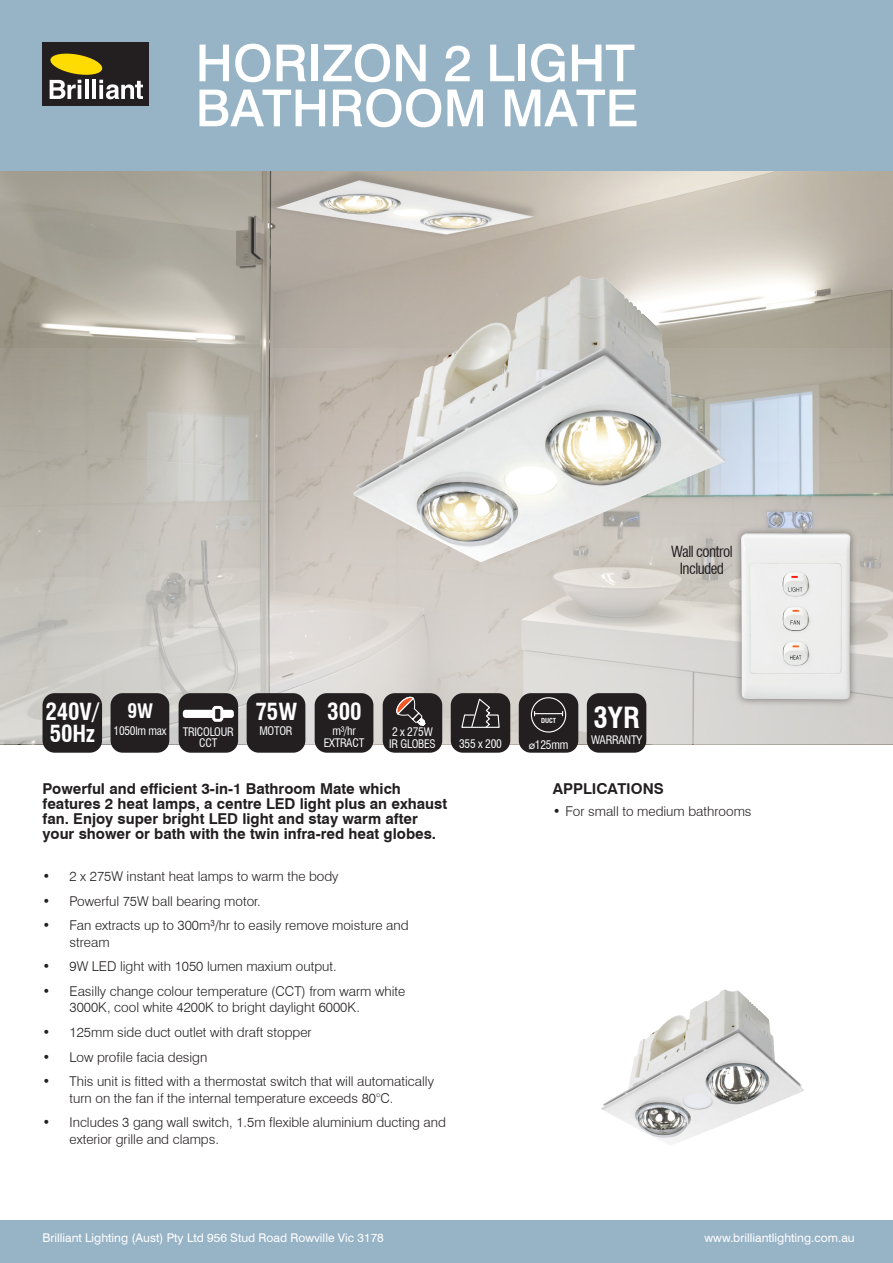
<style>
.page{position:relative;width:893px;height:1263px;background:#fff}
.page>*{position:absolute;margin:0;border:0;box-sizing:border-box;transform-origin:0 0}
.t1{font:500 51px/45px "Swiss 721 BT";color:#fff}
.Icon_main{font:700 condensed 28.5px "Swiss 721 BT";color:#fff}
.Icon_main-2{font:700 condensed 22.95px "Swiss 721 BT";letter-spacing:-.005em;color:#fff}
.Icon_main-3{font:700 condensed 19.5px "Swiss 721 BT";color:#fff}
.body_text{font:700 15px/15px "Swiss 721 BT";color:#231f20}
.icons_small{font:condensed 15px "Swiss 721 BT";letter-spacing:-.035em;color:#231f20}
.features_bullets{font:700 15px "Swiss 721 BT";color:#231f20}
.t2{font:300 13.5px/16.2px "Swiss 721 BT";color:#231f20}
.t3{font:12px "Swiss 721 BT";color:#fff}
.icon_2nd{font:condensed 11.55px/11.6px "Swiss 721 BT";letter-spacing:-.02em;color:#fff;text-align:center}
.icons_small-2{font:700 condensed 6.75px "Swiss 721 BT";color:#fff}
.s1{font-family:"Futura Std";font-stretch:normal}
.s2{font-weight:400;font-stretch:condensed}
</style>
<div class="page">
<img style="left:0;top:170px;width:893px;height:575px">
<svg style="left:0;top:348px;width:893px;height:395px;background:#c7c4be"></svg>
<div style="left:0;top:0;width:893px;height:170px;background:#97b3c6"></div>
<div style="left:43px;top:43px;width:106px;height:63px;background:#231f20"></div>
<svg style="left:50px;top:53px;width:93px;height:46px"></svg>
<div style="left:587px;top:693px;width:59px;height:60px;background:#231f20;border-radius:12px"></div>
<div style="left:0;top:1220px;width:893px;height:43px;background:#97b3c6"></div>
<div style="left:315px;top:693px;width:58px;height:60px;background:#231f20;border-radius:12px"></div>
<div style="left:247px;top:693px;width:58px;height:60px;background:#231f20;border-radius:12px"></div>
<div style="left:733px;top:525px;width:125px;height:182px;background:#231f20;opacity:.5"></div>
<img style="left:741px;top:533px;width:109px;height:167px">
<div style="left:383px;top:693px;width:59px;height:60px;background:#231f20;border-radius:12px"></div>
<div style="left:519px;top:693px;width:59px;height:60px;background:#231f20;border-radius:12px"></div>
<div style="left:531px;top:697px;width:35px;height:35px;border:1px solid #fff;border-radius:50%"></div>
<svg style="left:534px;top:711px;width:29px;height:5px"></svg>
<div style="left:451px;top:693px;width:59px;height:60px;background:#231f20;border-radius:12px"></div>
<svg style="left:461px;top:698px;width:39px;height:30px"></svg>
<div style="left:179px;top:693px;width:59px;height:60px;background:#231f20;border-radius:12px"></div>
<div style="left:183px;top:710px;width:51px;height:8px;background:#fff;border-radius:3px"></div>
<div style="left:214px;top:707px;width:8px;height:13px;background:#231f20;border-radius:2px"></div>
<div style="left:212px;top:706px;width:11px;height:16px;border:3px solid #fff;border-radius:2px"></div>
<div style="left:43px;top:693px;width:59px;height:60px;background:#231f20;border-radius:12px"></div>
<div style="left:111px;top:693px;width:58px;height:60px;background:#231f20;border-radius:12px"></div>
<svg style="left:396px;top:696px;width:30px;height:30px"></svg>
<img style="left:601px;top:989px;width:203px;height:154px">
<img style="left:353px;top:276px;width:372px;height:286px">
<p class="t1" style="left:196px;top:40px;width:444px">HORIZON 2 LIGHT<br>BATHROOM MATE</p>
<p class="icons_small" style="left:671px;top:542px;width:63px">Wall control</p>
<p class="icons_small" style="left:680px;top:560px;width:46px">Included</p>
<p class="Icon_main-2" style="left:45px;top:698px;width:55px">240V/</p>
<p class="Icon_main-2" style="left:50px;top:720px;width:47px">50Hz</p>
<p class="Icon_main-3" style="left:128px;top:699px;width:27px">9W</p>
<p class="icon_2nd" style="left:113px;top:725px;width:54px">1050lm max</p>
<p class="icon_2nd" style="left:183px;top:726px;width:53px">TRICOLOUR<br>CCT</p>
<p class="Icon_main-2" style="left:256px;top:698px;width:43px">75W</p>
<p class="icon_2nd" style="left:259px;top:725px;width:35px">MOTOR</p>
<p class="Icon_main-2" style="left:327px;top:698px;width:36px">300</p>
<p class="icon_2nd" style="left:332px;top:725px;width:25px">m³/hr</p>
<p class="icon_2nd" style="left:324px;top:737px;width:42px">EXTRACT</p>
<p class="icons_small-2" style="left:541px;top:716px;width:16px">DUCT</p>
<p class="icon_2nd" style="left:392px;top:726px;width:42px">2 x 275W</p>
<p class="icon_2nd" style="left:389px;top:738px;width:48px">IR GLOBES</p>
<p class="icon_2nd" style="left:529px;top:739px;width:41px"><span class="s1">ø</span>125mm</p>
<p class="icon_2nd" style="left:459px;top:738px;width:44px">355 x 200</p>
<p class="Icon_main" style="left:593px;top:700px;width:48px">3YR</p>
<p class="icon_2nd" style="left:591px;top:734px;width:53px">WARRANTY</p>
<p class="body_text" style="left:43px;top:781px;width:406px">Powerful and efficient 3-in-1 Bathroom Mate which features 2 heat lamps, a centre LED light plus an exhaust fan. Enjoy super bright LED light and stay warm after your shower or bath with the twin infra-red heat globes.</p>
<p class="t2" style="left:43px;top:868px;width:298px">• 2 x 275W instant heat lamps to warm the body</p>
<p class="t2" style="left:43px;top:893px;width:220px">• Powerful 75W ball bearing motor.</p>
<p class="t2" style="left:70px;top:917px;width:341px;text-indent:-27px">• Fan extracts up to 300m<span class="s2">³</span>/hr to easily remove moisture and stream</p>
<p class="t2" style="left:43px;top:958px;width:296px">• 9W LED light with 1050 lumen maxium output.</p>
<p class="t2" style="left:70px;top:983px;width:337px;text-indent:-27px">• Easilly change colour temperature (CCT) from warm white<br>3000K, cool white 4200K to bright daylight 6000K.</p>
<p class="t2" style="left:43px;top:1024px;width:271px">• 125mm side duct outlet with draft stopper</p>
<p class="t2" style="left:43px;top:1049px;width:166px">• Low profile facia design</p>
<p class="t2" style="left:70px;top:1073px;width:366px;text-indent:-27px">• This unit is fitted with a thermostat switch that will automatically turn on the fan if the internal temperature exceeds 80°C.</p>
<p class="t2" style="left:70px;top:1114px;width:378px;text-indent:-27px">• Includes 3 gang wall switch, 1.5m flexible aluminium ducting and exterior grille and clamps.</p>
<p class="features_bullets" style="left:553px;top:779px;width:112px">APPLICATIONS</p>
<p class="t2" style="left:553px;top:803px;width:200px">• For small to medium bathrooms</p>
<p class="t3" style="left:43px;top:1231px;width:343px">Brilliant Lighting (Aust) Pty Ltd 956 Stud Road Rowville Vic 3178</p>
<p class="t3" style="left:704px;top:1231px;width:152px">www.brilliantlighting.com.au</p>
</div>
